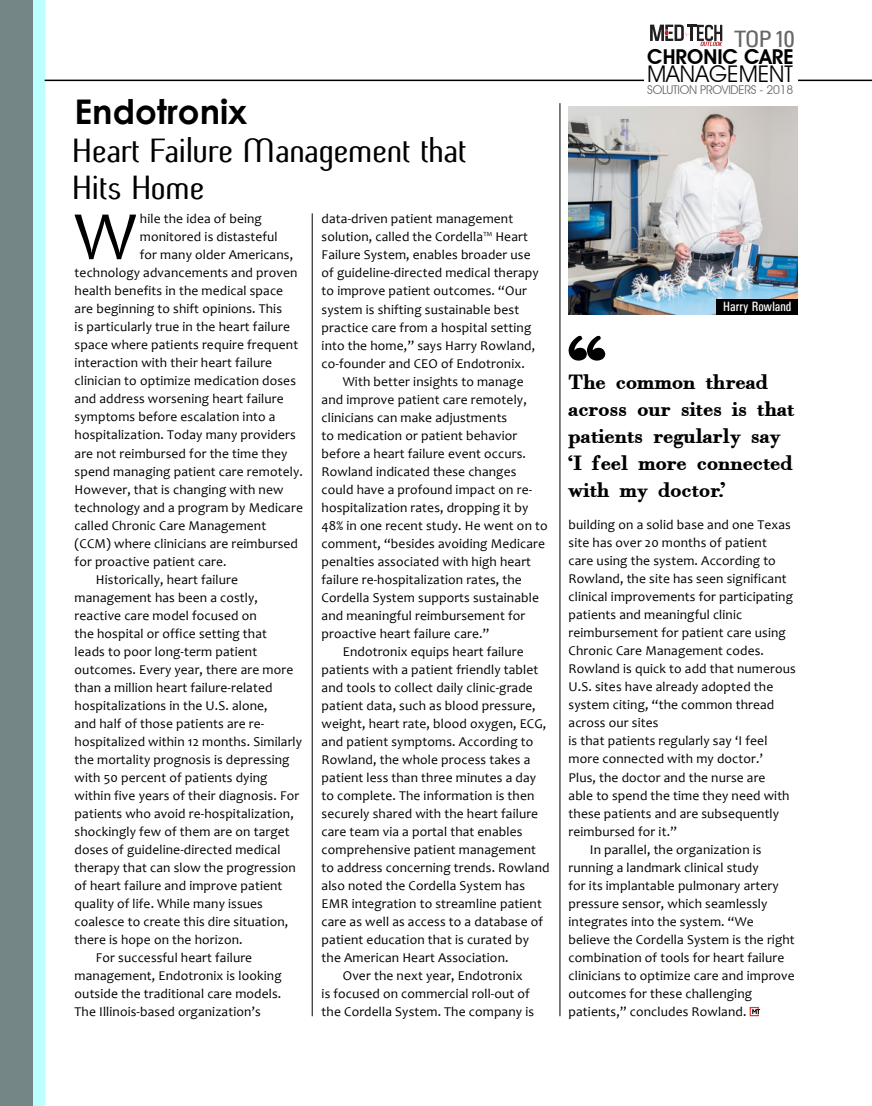
<style>
.page{position:relative;width:872px;height:1106px;background:#fff}
.page>*{position:absolute;margin:0;border:0;box-sizing:border-box;transform-origin:0 0}
.Magazine_Para_1{font:70.2px "Candara";color:#000}
.Magazine_Para_1-2{font:34.05px/37.3px "Butter unsalted";color:#000}
.Magazine_Para_1-3{font:700 34.05px "Century Gothic";color:#000}
.t1{font:22.95px "Avant Garde IT Cby BT";color:#000}
.t2{font:condensed 22.65px "Univers";color:#666767;scale:1.08 1}
.Magazine_Para_1-4{font:700 22.5px/27px "Orgreave";color:#000}
.t3{font:600 20.55px "Avant Garde IT Cby BT";color:#000}
.Magazine_Para_1-5{font:13.5px/18px "Candara";letter-spacing:.01em;color:#000}
.Magazine_Para_1-6{font:13.5px "Univers Condensed";color:#fff}
.t4{font:12px "Avant Garde IT Cby BT";letter-spacing:-.02em;color:#666767}
</style>
<div class="page">
<svg style="left:749px;top:1007px;width:11px;height:9px"></svg>
<div style="left:0;top:0;width:45px;height:1106px;background:#bcffff"></div>
<div style="left:0;top:0;width:33px;height:1106px;background:#748686"></div>
<hr style="left:45px;top:80px;width:827px;height:1px;background:#000">
<svg style="left:568px;top:336px;width:37px;height:24px"></svg>
<div style="left:643px;top:16px;width:154px;height:84px;background:#fff"></div>
<svg style="left:650px;top:25px;width:72px;height:21px"></svg>
<hr style="left:312px;top:213px;width:1px;height:803px;background:#000">
<hr style="left:559px;top:103px;width:1px;height:913px;background:#000">
<img style="left:568px;top:106px;width:229px;height:209px">
<div style="left:716px;top:299px;width:81px;height:16px;background:#000"></div>
<p class="Magazine_Para_1-3" style="left:75px;top:86px;width:174px">Endotronix</p>
<p class="Magazine_Para_1-2" style="left:75px;top:133px;width:395px">Heart Failure Management that<br>Hits Home</p>
<p class="Magazine_Para_1" style="left:74px;top:194px;width:64px">W</p>
<p class="Magazine_Para_1-5" style="left:140px;top:210px;width:123px">hile the idea of being</p>
<p class="Magazine_Para_1-5" style="left:140px;top:228px;width:139px">monitored is distasteful</p>
<p class="Magazine_Para_1-5" style="left:140px;top:246px;width:155px">for many older Americans,</p>
<p class="Magazine_Para_1-5" style="left:75px;top:264px;width:224px">technology advancements and proven</p>
<p class="Magazine_Para_1-5" style="left:75px;top:282px;width:210px">health benefits in the medical space</p>
<p class="Magazine_Para_1-5" style="left:75px;top:300px;width:209px">are beginning to shift opinions. This</p>
<p class="Magazine_Para_1-5" style="left:75px;top:318px;width:217px">is particularly true in the heart failure</p>
<p class="Magazine_Para_1-5" style="left:75px;top:336px;width:225px">space where patients require frequent</p>
<p class="Magazine_Para_1-5" style="left:75px;top:354px;width:199px">interaction with their heart failure</p>
<p class="Magazine_Para_1-5" style="left:75px;top:372px;width:223px">clinician to optimize medication doses</p>
<p class="Magazine_Para_1-5" style="left:75px;top:390px;width:210px">and address worsening heart failure</p>
<p class="Magazine_Para_1-5" style="left:75px;top:408px;width:202px">symptoms before escalation into a</p>
<p class="Magazine_Para_1-5" style="left:75px;top:426px;width:223px">hospitalization. Today many providers</p>
<p class="Magazine_Para_1-5" style="left:75px;top:444px;width:214px">are not reimbursed for the time they</p>
<p class="Magazine_Para_1-5" style="left:75px;top:462px;width:230px">spend managing patient care remotely.</p>
<p class="Magazine_Para_1-5" style="left:75px;top:480px;width:210px">However, that is changing with new</p>
<p class="Magazine_Para_1-5" style="left:75px;top:498px;width:230px">technology and a program by Medicare</p>
<p class="Magazine_Para_1-5" style="left:75px;top:516px;width:193px">called Chronic Care Management</p>
<p class="Magazine_Para_1-5" style="left:75px;top:534px;width:225px">(CCM) where clinicians are reimbursed</p>
<p class="Magazine_Para_1-5" style="left:75px;top:552px;width:153px">for proactive patient care.</p>
<p class="Magazine_Para_1-5" style="left:75px;top:570px;width:229px;text-indent:21px">Historically, heart failure management has been a costly, reactive care model focused on<br>the hospital or office setting that<br>leads to poor long-term patient outcomes. Every year, there are more than a million heart failure-related hospitalizations in the U.S. alone,<br>and half of those patients are re&shy;hospitalized within 12 months. Similarly the mortality prognosis is depressing with 50 percent of patients dying within five years of their diagnosis. For patients who avoid re-hospitalization, shockingly few of them are on target doses of guideline-directed medical therapy that can slow the progression of heart failure and improve patient quality of life. While many issues coalesce to create this dire situation, there is hope on the horizon.</p>
<p class="Magazine_Para_1-5" style="left:75px;top:949px;width:208px;text-indent:21px">For successful heart failure management, Endotronix is looking outside the traditional care models.<br>The Illinois-based organization’s</p>
<p class="Magazine_Para_1-5" style="left:321px;top:210px;width:219px">data-driven patient management solution, called the Cordella™ Heart Failure System, enables broader use of guideline-directed medical therapy to improve patient outcomes. “Our system is shifting sustainable best practice care from a hospital setting into the home,” says Harry Rowland, co-founder and CEO of Endotronix.</p>
<p class="Magazine_Para_1-5" style="left:321px;top:372px;width:228px;text-indent:21px">With better insights to manage and improve patient care remotely, clinicians can make adjustments<br>to medication or patient behavior before a heart failure event occurs.<br>Rowland indicated these changes could have a profound impact on re&shy;hospitalization rates, dropping it by 48% in one recent study. He went on to comment, “besides avoiding Medicare penalties associated with high heart failure re-hospitalization rates, the Cordella System supports sustainable and meaningful reimbursement for proactive heart failure care.”</p>
<p class="Magazine_Para_1-5" style="left:321px;top:642px;width:229px;text-indent:21px">Endotronix equips heart failure patients with a patient friendly tablet and tools to collect daily clinic-grade patient data, such as blood pressure, weight, heart rate, blood oxygen, ECG, and patient symptoms. According to Rowland, the whole process takes a patient less than three minutes a day to complete. The information is then securely shared with the heart failure care team via a portal that enables comprehensive patient management to address concerning trends. Rowland also noted the Cordella System has EMR integration to streamline patient care as well as access to a database of patient education that is curated by the American Heart Association.</p>
<p class="Magazine_Para_1-5" style="left:321px;top:966px;width:214px;text-indent:21px">Over the next year, Endotronix is focused on commercial roll-out of the Cordella System. The company is</p>
<p class="t2" style="left:734px;top:24px;width:58px">TOP 10</p>
<p class="t3" style="left:647px;top:44px;width:148px">CHRONIC CARE</p>
<p class="t1" style="left:647px;top:60px;width:147px">MANAGEMENT</p>
<p class="t4" style="left:647px;top:83px;width:147px">SOLUTION PROVIDERS - 2018</p>
<p class="Magazine_Para_1-6" style="left:723px;top:299px;width:69px">Harry Rowland</p>
<p class="Magazine_Para_1-4" style="left:568px;top:369px;width:228px">The common thread across our sites is that patients regularly say ‘I feel more connected with my doctor.’</p>
<p class="Magazine_Para_1-5" style="left:568px;top:515px;width:229px">building on a solid base and one Texas site has over 20 months of patient<br>care using the system. According to Rowland, the site has seen significant clinical improvements for participating patients and meaningful clinic reimbursement for patient care using Chronic Care Management codes.<br>Rowland is quick to add that numerous U.S. sites have already adopted the system citing, “the common thread across our sites<br>is that patients regularly say ‘I feel more connected with my doctor.’<br>Plus, the doctor and the nurse are<br>able to spend the time they need with these patients and are subsequently reimbursed for it.”</p>
<p class="Magazine_Para_1-5" style="left:568px;top:840px;width:228px;text-indent:21px">In parallel, the organization is running a landmark clinical study<br>for its implantable pulmonary artery pressure sensor, which seamlessly integrates into the system. “We believe the Cordella System is the right combination of tools for heart failure clinicians to optimize care and improve outcomes for these challenging patients,” concludes Rowland.</p>
</div>
